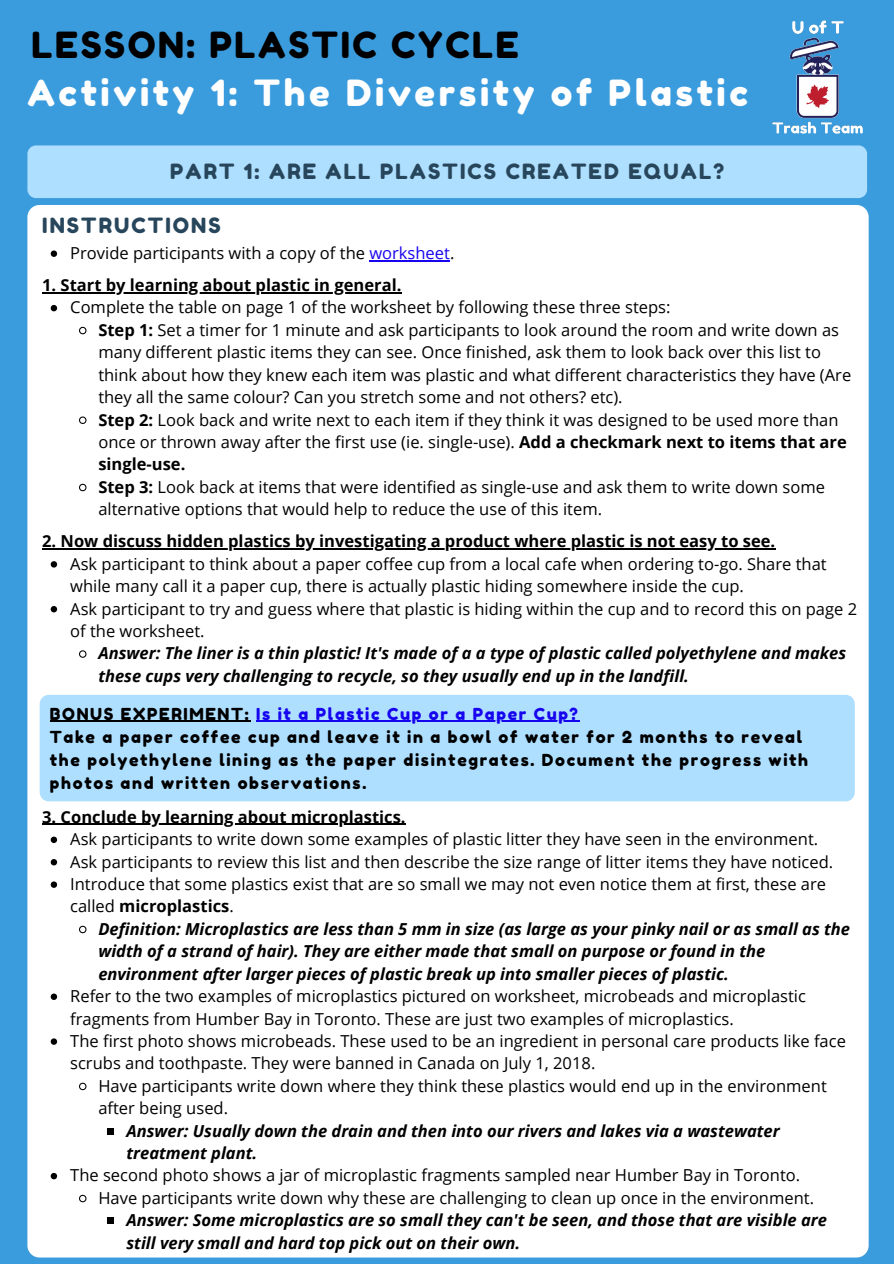
<style>
.page{position:relative;width:894px;height:1264px;background:#fff}
.page>*{position:absolute;margin:0;border:0;box-sizing:border-box;transform-origin:0 0}
.t1{font:36px "Fredoka One";letter-spacing:.1em;color:#fff}
.t2{font:36px "Fredoka One";letter-spacing:.07em;color:#000}
.t3{font:21px "Fredoka One";letter-spacing:.1em;color:#27465b}
.t4{font:16.5px/22.4px "Open Sans";color:#000}
.t5{font:italic 700 16.5px/22.4px "Open Sans";color:#000}
.t6{font:16.5px/23px "Fredoka One";letter-spacing:.1em;color:#000}
.t7{font:700 16.5px "Open Sans";color:#000}
.s1{color:#1704ef}
.s2{font-weight:700}
</style>
<div class="page">
<div style="left:0;top:0;width:893px;height:1263px;background:#3b9cdd"></div>
<div style="left:27px;top:205px;width:841px;height:1052px;background:#fff;border-radius:12px"></div>
<svg style="left:51px;top:250px;width:6px;height:7px"></svg>
<hr style="left:369px;top:260px;width:81px;height:1px;background:#1704ef">
<svg style="left:51px;top:305px;width:6px;height:6px"></svg>
<svg style="left:79px;top:326px;width:8px;height:9px"></svg>
<svg style="left:79px;top:416px;width:8px;height:8px"></svg>
<svg style="left:79px;top:483px;width:8px;height:9px"></svg>
<svg style="left:51px;top:561px;width:6px;height:6px"></svg>
<svg style="left:51px;top:606px;width:6px;height:6px"></svg>
<svg style="left:79px;top:650px;width:8px;height:8px"></svg>
<svg style="left:51px;top:836px;width:6px;height:7px"></svg>
<svg style="left:51px;top:859px;width:6px;height:6px"></svg>
<svg style="left:51px;top:881px;width:6px;height:6px"></svg>
<svg style="left:79px;top:925px;width:8px;height:9px"></svg>
<svg style="left:51px;top:993px;width:6px;height:6px"></svg>
<svg style="left:51px;top:1038px;width:6px;height:6px"></svg>
<svg style="left:79px;top:1082px;width:8px;height:8px"></svg>
<div style="left:107px;top:1128px;width:7px;height:6px;background:#000"></div>
<svg style="left:51px;top:1172px;width:6px;height:7px"></svg>
<svg style="left:79px;top:1194px;width:8px;height:8px"></svg>
<div style="left:107px;top:1217px;width:7px;height:7px;background:#000"></div>
<hr style="left:42px;top:292px;width:359px;height:1px;background:#000">
<hr style="left:42px;top:548px;width:733px;height:1px;background:#000">
<hr style="left:42px;top:823px;width:363px;height:1px;background:#000">
<div style="left:27px;top:145px;width:839px;height:53px;background:#afdfff;border-radius:8px"></div>
<img style="left:772px;top:20px;width:91px;height:114px">
<div style="left:40px;top:695px;width:814px;height:106px;background:#afdfff;border-radius:9px"></div>
<hr style="left:50px;top:720px;width:200px;height:2px;background:#000">
<hr style="left:256px;top:720px;width:323px;height:2px;background:#1704ef">
<h1 class="t2" style="left:32px;top:23px;width:488px">LESSON: PLASTIC CYCLE</h1>
<h1 class="t1" style="left:27px;top:71px;width:721px">Activity 1: The Diversity of Plastic</h1>
<p class="t3" style="left:170px;top:159px;width:555px">PART 1: ARE ALL PLASTICS CREATED EQUAL?</p>
<p class="t3" style="left:42px;top:213px;width:180px">INSTRUCTIONS</p>
<p class="t4" style="left:70px;top:241px;width:385px">Provide participants with a copy of the <span class="s1">worksheet</span>.</p>
<p class="t4" style="left:98px;top:296px;width:754px;text-indent:-28px">Complete the table on page 1 of the worksheet by following these three steps:<br><span class="s2">Step 1:</span> Set a timer for 1 minute and ask participants to look around the room and write down as many different plastic items they can see. Once finished, ask them to look back over this list to think about how they knew each item was plastic and what different characteristics they have (Are they all the same colour? Can you stretch some and not others? etc).<br><span class="s2">Step 2:</span> Look back and write next to each item if they think it was designed to be used more than once or thrown away after the first use (ie. single-use). <span class="s2">Add a checkmark next to items that are single-use.<br>Step 3:</span> Look back at items that were identified as single-use and ask them to write down some alternative options that would help to reduce the use of this item.</p>
<p class="t4" style="left:70px;top:552px;width:788px">Ask participant to think about a paper coffee cup from a local cafe when ordering to-go. Share that while many call it a paper cup, there is actually plastic hiding somewhere inside the cup.<br>Ask participant to try and guess where that plastic is hiding within the cup and to record this on page 2 of the worksheet.</p>
<p class="t5" style="left:98px;top:641px;width:749px">Answer: The liner is a thin plastic! It's made of a a type of plastic called polyethylene and makes these cups very challenging to recycle, so they usually end up in the landfill.</p>
<p class="t7" style="left:42px;top:273px;width:360px">1. Start by learning about plastic in general.</p>
<p class="t7" style="left:42px;top:529px;width:734px">2. Now discuss hidden plastics by investigating a product where plastic is not easy to see.</p>
<p class="t6" style="left:50px;top:702px;width:759px">BONUS EXPERIMENT: <span class="s1">Is it a Plastic Cup or a Paper Cup?<br></span>Take a paper coffee cup and leave it in a bowl of water for 2 months to reveal the polyethylene lining as the paper disintegrates. Document the progress with photos and written observations.</p>
<p class="t7" style="left:42px;top:805px;width:365px">3. Conclude by learning about microplastics.</p>
<p class="t4" style="left:70px;top:827px;width:764px">Ask participants to write down some examples of plastic litter they have seen in the environment.<br>Ask participants to review this list and then describe the size range of litter items they have noticed.<br>Introduce that some plastics exist that are so small we may not even notice them at first, these are called <span class="s2">microplastics</span>.</p>
<p class="t5" style="left:98px;top:917px;width:753px">Definition: Microplastics are less than 5 mm in size (as large as your pinky nail or as small as the width of a strand of hair). They are either made that small on purpose or found in the environment after larger pieces of plastic break up into smaller pieces of plastic.</p>
<p class="t4" style="left:70px;top:984px;width:777px">Refer to the two examples of microplastics pictured on worksheet, microbeads and microplastic fragments from Humber Bay in Toronto. These are just two examples of microplastics.<br>The first photo shows microbeads. These used to be an ingredient in personal care products like face scrubs and toothpaste. They were banned in Canada on July 1, 2018.</p>
<p class="t4" style="left:98px;top:1074px;width:729px">Have participants write down where they think these plastics would end up in the environment after being used.</p>
<p class="t5" style="left:126px;top:1118px;width:654px">Answer: Usually down the drain and then into our rivers and lakes via a wastewater treatment plant.</p>
<p class="t4" style="left:98px;top:1163px;width:717px;text-indent:-28px">The second photo shows a jar of microplastic fragments sampled near Humber Bay in Toronto.<br>Have participants write down why these are challenging to clean up once in the environment.</p>
<p class="t5" style="left:126px;top:1208px;width:702px">Answer: Some microplastics are so small they can't be seen, and those that are visible are still very small and hard top pick out on their own.</p>
</div>
